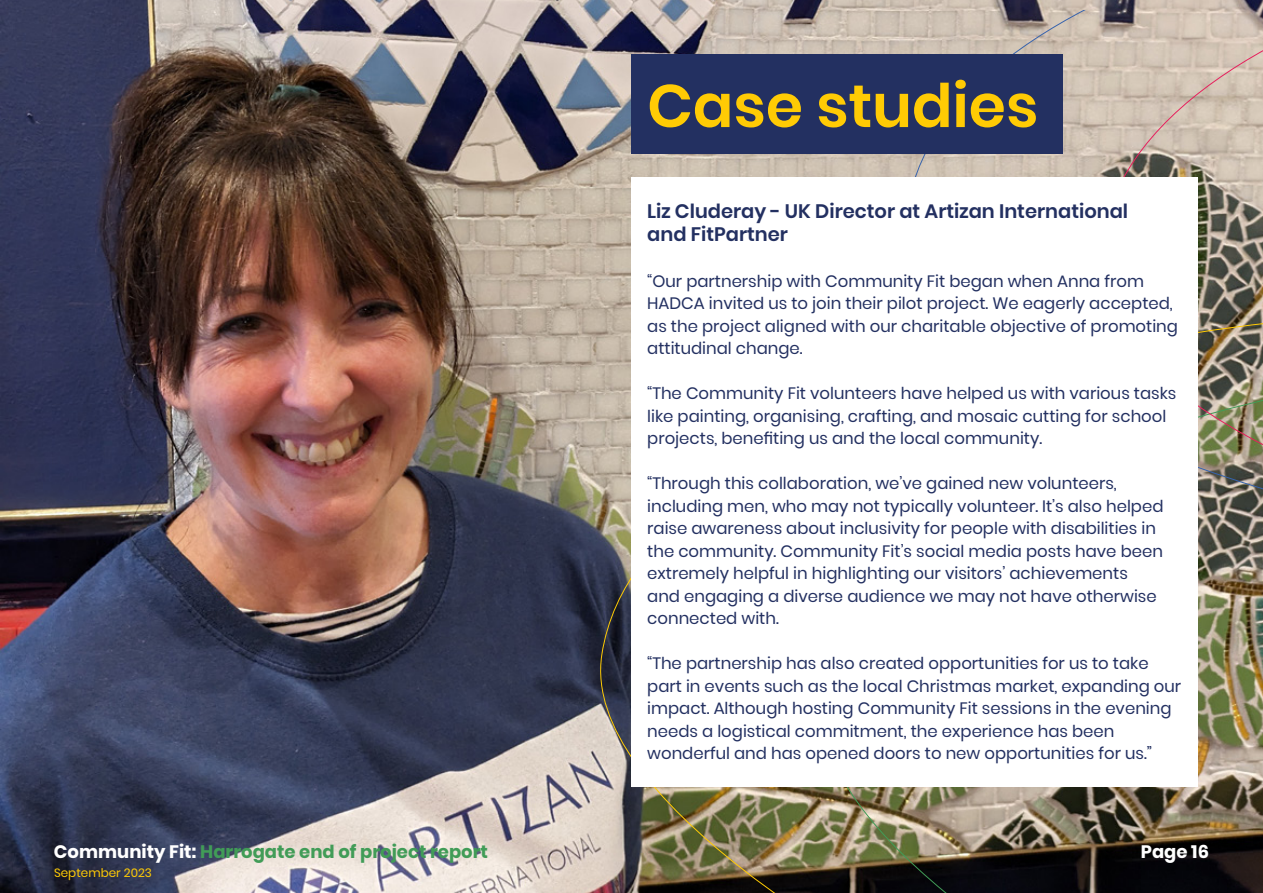
<style>
.page{position:relative;width:1263px;height:893px;background:#fff}
.page>*{position:absolute;margin:0;border:0;box-sizing:border-box;transform-origin:0 0}
.t1{font:600 60px "Poppins";color:#ffcb04}
.t2{font:600 19.5px/23.4px "Poppins";color:#233061}
.t3{font:700 18px "Poppins";color:#419c57}
.t4{font:700 18px "Poppins";color:#fff}
.t5{font:16.5px/22.5px "Poppins";color:#233061}
.t6{font:12px "Poppins";color:#ffcb04}
.s1{color:#fff}
</style>
<div class="page">
<img style="left:0;top:0;width:1263px;height:893px">
<img style="left:600px;top:320px;width:200px;height:573px">
<img style="left:800px;top:572px;width:463px;height:321px">
<svg style="left:885px;top:11px;width:194px;height:166px;background:#c5b9ad"></svg>
<svg style="left:1079px;top:11px;width:184px;height:561px;background:#a89d8e"></svg>
<div style="left:631px;top:54px;width:432px;height:99px;background:#233061"></div>
<div style="left:631px;top:177px;width:567px;height:610px;background:#fff"></div>
<h1 class="t1" style="left:647px;top:71px;width:393px">Case studies</h1>
<p class="t2" style="left:647px;top:199px;width:482px">Liz Cluderay - UK Director at Artizan International and FitPartner</p>
<p class="t5" style="left:647px;top:270px;width:532px">“Our partnership with Community Fit began when Anna from HADCA invited us to join their pilot project. We eagerly accepted, as the project aligned with our charitable objective of promoting attitudinal change.</p>
<p class="t5" style="left:647px;top:382px;width:531px">“The Community Fit volunteers have helped us with various tasks like painting, organising, crafting, and mosaic cutting for school projects, benefiting us and the local community.</p>
<p class="t5" style="left:647px;top:472px;width:518px">“Through this collaboration, we’ve gained new volunteers, including men, who may not typically volunteer. It’s also helped raise awareness about inclusivity for people with disabilities in the community. Community Fit’s social media posts have been extremely helpful in highlighting our visitors’ achievements and engaging a diverse audience we may not have otherwise connected with.</p>
<p class="t5" style="left:647px;top:652px;width:536px">“The partnership has also created opportunities for us to take part in events such as the local Christmas market, expanding our impact. Although hosting Community Fit sessions in the evening needs a logistical commitment, the experience has been wonderful and has opened doors to new opportunities for us.”</p>
<p class="t3" style="left:54px;top:841px;width:435px"><span class="s1">Community Fit:</span> Harrogate end of project report</p>
<p class="t4" style="left:1141px;top:841px;width:70px">Page 16</p>
<p class="t6" style="left:54px;top:866px;width:99px">September 2023</p>
</div>
